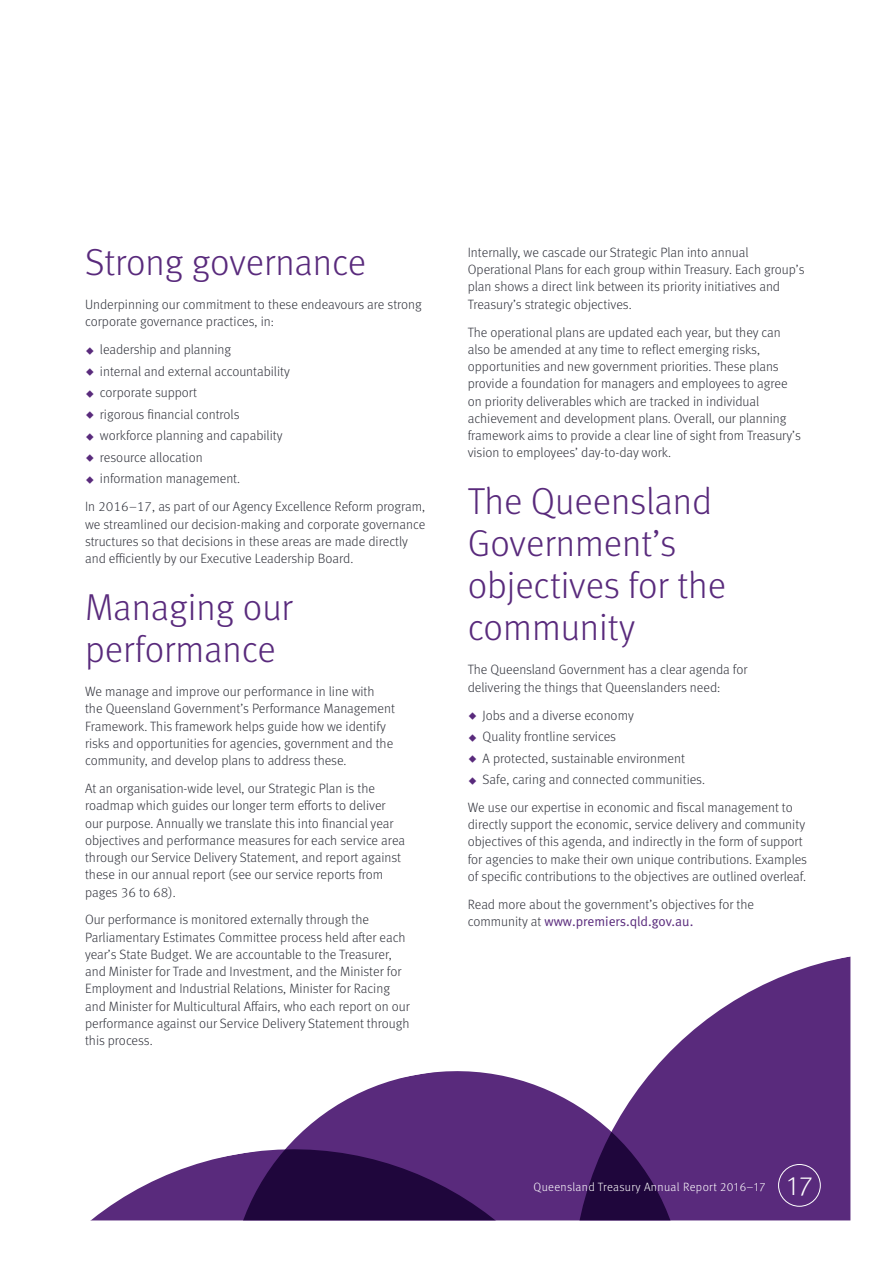
<style>
.page{position:relative;width:893px;height:1263px;background:#fff}
.page>*{position:absolute;margin:0;border:0;box-sizing:border-box;transform-origin:0 0}
.t1{font:300 37.5px/42px "Meta OT";color:#592a7c}
.t2{font:300 27px "Meta OT";color:#fff}
.t3{font:300 13.5px/17.2px "Meta OT";color:#33353e}
.t4{font:13.5px "Meta Normal LF";color:#592a7c}
.t5{font:300 12px "Meta OT";letter-spacing:.03em;color:#fff}
.s1{font-family:"Meta OT";font-weight:300;color:#33353e}
</style>
<div class="page">
<svg style="left:91px;top:1160px;width:120px;height:60px;fill:#592a7c"></svg>
<svg style="left:669px;top:956px;width:181px;height:264px;fill:#592a7c"></svg>
<svg style="left:211px;top:1053px;width:492px;height:167px;fill:#592a7c"></svg>
<div style="left:778px;top:1164px;width:43px;height:42px;border:1px solid #fff;border-radius:50%"></div>
<h1 class="t1" style="left:85px;top:242px;width:283px">Strong governance</h1>
<p class="t3" style="left:85px;top:296px;width:338px">Underpinning our commitment to these endeavours are strong corporate governance practices, in:</p>
<p class="t3" style="left:100px;top:339px;width:192px;line-height:21.5px">leadership and planning<br>internal and external accountability corporate support<br>rigorous financial controls workforce planning and capability resource allocation<br>information management.</p>
<p class="t3" style="left:85px;top:498px;width:342px">In 2016–17, as part of our Agency Excellence Reform program, we streamlined our decision-making and corporate governance structures so that decisions in these areas are made directly and efficiently by our Executive Leadership Board.</p>
<h1 class="t1" style="left:85px;top:587px;width:209px">Managing our performance</h1>
<p class="t3" style="left:85px;top:683px;width:311px">We manage and improve our performance in line with the Queensland Government’s Performance Management Framework. This framework helps guide how we identify risks and opportunities for agencies, government and the community, and develop plans to address these.</p>
<p class="t3" style="left:85px;top:780px;width:322px">At an organisation-wide level, our Strategic Plan is the roadmap which guides our longer term efforts to deliver our purpose. Annually we translate this into financial year objectives and performance measures for each service area through our Service Delivery Statement, and report against these in our annual report (see our service reports from pages 36 to 68).</p>
<p class="t3" style="left:85px;top:911px;width:326px">Our performance is monitored externally through the Parliamentary Estimates Committee process held after each year’s State Budget. We are accountable to the Treasurer, and Minister for Trade and Investment, and the Minister for Employment and Industrial Relations, Minister for Racing and Minister for Multicultural Affairs, who each report on our performance against our Service Delivery Statement through this process.</p>
<p class="t3" style="left:468px;top:244px;width:338px">Internally, we cascade our Strategic Plan into annual Operational Plans for each group within Treasury. Each group’s plan shows a direct link between its priority initiatives and Treasury’s strategic objectives.</p>
<p class="t3" style="left:468px;top:323px;width:335px">The operational plans are updated each year, but they can also be amended at any time to reflect emerging risks, opportunities and new government priorities. These plans provide a foundation for managers and employees to agree on priority deliverables which are tracked in individual achievement and development plans. Overall, our planning framework aims to provide a clear line of sight from Treasury’s vision to employees’ day-to-day work.</p>
<h1 class="t1" style="left:468px;top:481px;width:260px">The Queensland<br>Government’s objectives for the community</h1>
<p class="t3" style="left:468px;top:661px;width:281px">The Queensland Government has a clear agenda for delivering the things that Queenslanders need:</p>
<p class="t3" style="left:483px;top:704px;width:224px;line-height:21.5px">Jobs and a diverse economy<br>Quality frontline services<br>A protected, sustainable environment Safe, caring and connected communities.</p>
<p class="t3" style="left:468px;top:799px;width:341px">We use our expertise in economic and fiscal management to directly support the economic, service delivery and community objectives of this agenda, and indirectly in the form of support for agencies to make their own unique contributions. Examples of specific contributions to the objectives are outlined overleaf.</p>
<p class="t3" style="left:468px;top:896px;width:288px">Read more about the government’s objectives for the</p>
<p class="t4" style="left:468px;top:913px;width:227px"><span class="s1">community at</span> www.premiers.qld.gov.au.</p>
<p class="t5" style="left:533px;top:1180px;width:233px">Queensland Treasury Annual Report 2016–17</p>
<h2 class="t2" style="left:787px;top:1170px;width:26px">17</h2>
</div>
